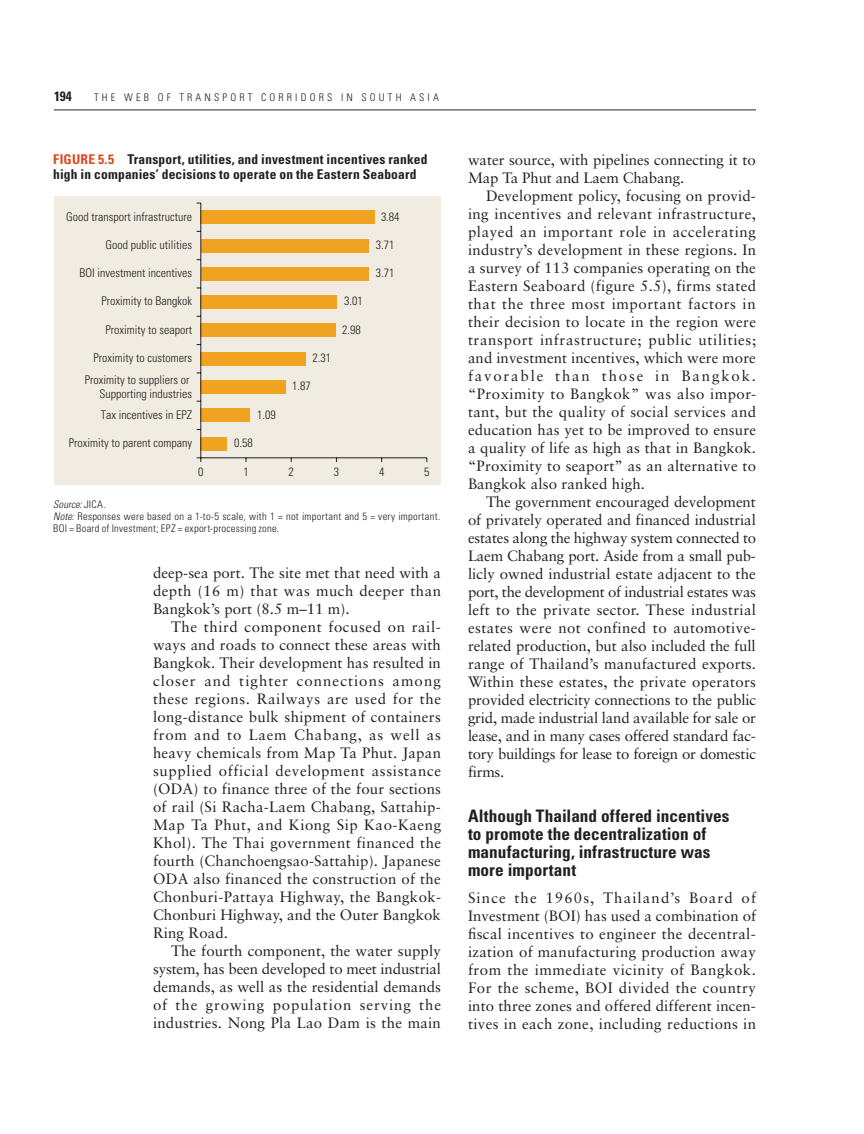
<style>
.page{position:relative;width:864px;height:1134px;background:#fff}
.page>*{position:absolute;margin:0;border:0;box-sizing:border-box;transform-origin:0 0}
.t1{font:700 condensed 17.25px/18px "Univers";letter-spacing:.005em;color:#231f20}
.t2{font:15px/18px "Sabon";letter-spacing:.01em;color:#231f20;text-align:justify}
.t3{font:700 condensed 13.5px/15px "Univers";letter-spacing:.015em;color:#231f20}
.t4{font:300 condensed 12px/14.4px "Univers";color:#231f20;text-align:right}
.t5{font:300 condensed 10.5px/12px "Univers";letter-spacing:.03em;color:#231f20}
.t6{font:300 condensed 10.5px "Univers";letter-spacing:.3em;color:#231f20}
.s1{font-weight:300;font-size:10.5px}
.s2{color:#da481f}
.s3{font-style:italic}
</style>
<div class="page">
<hr style="left:54px;top:110px;width:702px;height:1px;background:#231f20">
<div style="left:54px;top:197px;width:387px;height:288px;background:#f0ece2"></div>
<div style="left:201px;top:437px;width:26px;height:13px;background:#efa320"></div>
<div style="left:201px;top:409px;width:49px;height:13px;background:#efa320"></div>
<div style="left:201px;top:380px;width:85px;height:14px;background:#efa320"></div>
<div style="left:201px;top:352px;width:105px;height:13px;background:#efa320"></div>
<div style="left:201px;top:324px;width:135px;height:13px;background:#efa320"></div>
<div style="left:201px;top:296px;width:136px;height:13px;background:#efa320"></div>
<div style="left:201px;top:267px;width:168px;height:13px;background:#efa320"></div>
<div style="left:201px;top:239px;width:168px;height:13px;background:#efa320"></div>
<div style="left:201px;top:211px;width:174px;height:13px;background:#efa320"></div>
<hr style="left:201px;top:457px;width:226px;height:1px;background:#231f20">
<hr style="left:200px;top:203px;width:1px;height:255px;background:#231f20">
<p class="t3" style="left:54px;top:88px;width:28px">194 <span class="s1">T</span></p>
<p class="t5" style="left:102px;top:91px;width:32px">h e WEB</p>
<p class="t6" style="left:158px;top:91px;width:282px">of Tra nsport Corridors in South Asia</p>
<p class="t3" style="left:53px;top:151px;width:376px"><span class="s2">FIGURE 5.5</span> Transport, utilities, and investment incentives ranked high in companies’ decisions to operate on the Eastern Seaboard</p>
<p class="t4" style="left:66px;top:209px;width:127px">Good transport infrastructure</p>
<p class="t4" style="left:381px;top:209px;width:20px">3.84</p>
<p class="t4" style="left:106px;top:237px;width:88px">Good public utilities</p>
<p class="t4" style="left:376px;top:237px;width:20px">3.71</p>
<p class="t4" style="left:80px;top:266px;width:114px">BOI investment incentives</p>
<p class="t4" style="left:376px;top:266px;width:20px">3.71</p>
<p class="t4" style="left:101px;top:294px;width:92px">Proximity to Bangkok</p>
<p class="t4" style="left:344px;top:294px;width:20px">3.01</p>
<p class="t4" style="left:106px;top:322px;width:88px">Proximity to seaport</p>
<p class="t4" style="left:342px;top:322px;width:20px">2.98</p>
<p class="t4" style="left:94px;top:351px;width:100px">Proximity to customers</p>
<p class="t4" style="left:312px;top:351px;width:20px">2.31</p>
<p class="t4" style="left:85px;top:372px;width:109px">Proximity to suppliers or<br>Supporting industries</p>
<p class="t4" style="left:292px;top:379px;width:20px">1.87</p>
<p class="t4" style="left:101px;top:407px;width:93px">Tax incentives in EPZ</p>
<p class="t4" style="left:257px;top:407px;width:20px">1.09</p>
<p class="t4" style="left:69px;top:436px;width:125px">Proximity to parent company</p>
<p class="t4" style="left:234px;top:436px;width:20px">0.58</p>
<p class="t4" style="left:198px;top:464px;width:7px">0</p>
<p class="t4" style="left:243px;top:464px;width:7px">1</p>
<p class="t4" style="left:289px;top:464px;width:7px">2</p>
<p class="t4" style="left:334px;top:464px;width:7px">3</p>
<p class="t4" style="left:379px;top:464px;width:7px">4</p>
<p class="t4" style="left:424px;top:464px;width:7px">5</p>
<p class="t5" style="left:53px;top:499px;width:389px"><span class="s3">Source:</span> JI CA.<br><span class="s3">Note:</span> Responses were based on a 1-to-5 scale, with 1 = not important and 5 = very important.<br>BOI = Board of Investment; EPZ = export-processing zone.</p>
<p class="t2" style="left:153px;top:564px;width:290px">deep-sea port. The site met that need with a depth (16 m) that was much deeper than Bangkok’s port (8.5 m–11 m).</p>
<p class="t2" style="left:153px;top:618px;width:290px;text-indent:18px">The third component focused on rail&shy;ways and roads to connect these areas with Bangkok. Their development has resulted in closer and tighter connections among these regions. Railways are used for the long-distance bulk shipment of containers from and to Laem Chabang, as well as heavy chemicals from Map Ta Phut. Japan supplied official development assistance (ODA) to finance three of the four sections of rail (Si Racha-Laem Chabang, Sattahip-Map Ta Phut, and Kiong Sip Kao-Kaeng Khol). The Thai government financed the fourth (Chanchoengsao-Sattahip). Japanese ODA also financed the construction of the Chonburi-Pattaya Highway, the Bangkok-Chonburi Highway, and the Outer Bangkok Ring Road.</p>
<p class="t2" style="left:153px;top:942px;width:290px;text-indent:18px">The fourth component, the water supply system, has been developed to meet industrial demands, as well as the residential demands of the growing population serving the industries. Nong Pla Lao Dam is the main</p>
<p class="t2" style="left:468px;top:150px;width:289px">water source, with pipelines connecting it to<br>Map Ta Phut and Laem Chabang.</p>
<p class="t2" style="left:468px;top:186px;width:290px;text-indent:18px">Development policy, focusing on provid&shy;ing incentives and relevant infrastructure, played an important role in accelerating industry’s development in these regions. In a survey of 113 companies operating on the Eastern Seaboard (figure 5.5), firms stated that the three most important factors in their decision to locate in the region were transport infrastructure; public utilities; and investment incentives, which were more favorable than those in Bangkok. “Proximity to Bangkok” was also impor&shy;tant, but the quality of social services and education has yet to be improved to ensure a quality of life as high as that in Bangkok. “Proximity to seaport” as an alternative to Bangkok also ranked high.</p>
<p class="t2" style="left:468px;top:492px;width:290px;text-indent:18px">The government encouraged development of privately operated and financed industrial estates along the highway system connected to Laem Chabang port. Aside from a small pub&shy;licly owned industrial estate adjacent to the port, the development of industrial estates was left to the private sector. These industrial estates were not confined to automotive&shy;related production, but also included the full range of Thailand’s manufactured exports.<br>Within these estates, the private operators provided electricity connections to the public grid, made industrial land available for sale or lease, and in many cases offered standard fac&shy;tory buildings for lease to foreign or domestic firms.</p>
<p class="t1" style="left:468px;top:806px;width:263px">Although Thailand offered incentives to promote the decentralization of manufacturing, infrastructure was more important</p>
<p class="t2" style="left:468px;top:888px;width:290px">Since the 1960s, Thailand’s Board of Investment (BOI) has used a combination of fiscal incentives to engineer the decentral&shy;ization of manufacturing production away from the immediate vicinity of Bangkok.<br>For the scheme, BOI divided the country into three zones and offered different incen&shy;tives in each zone, including reductions in</p>
</div>
